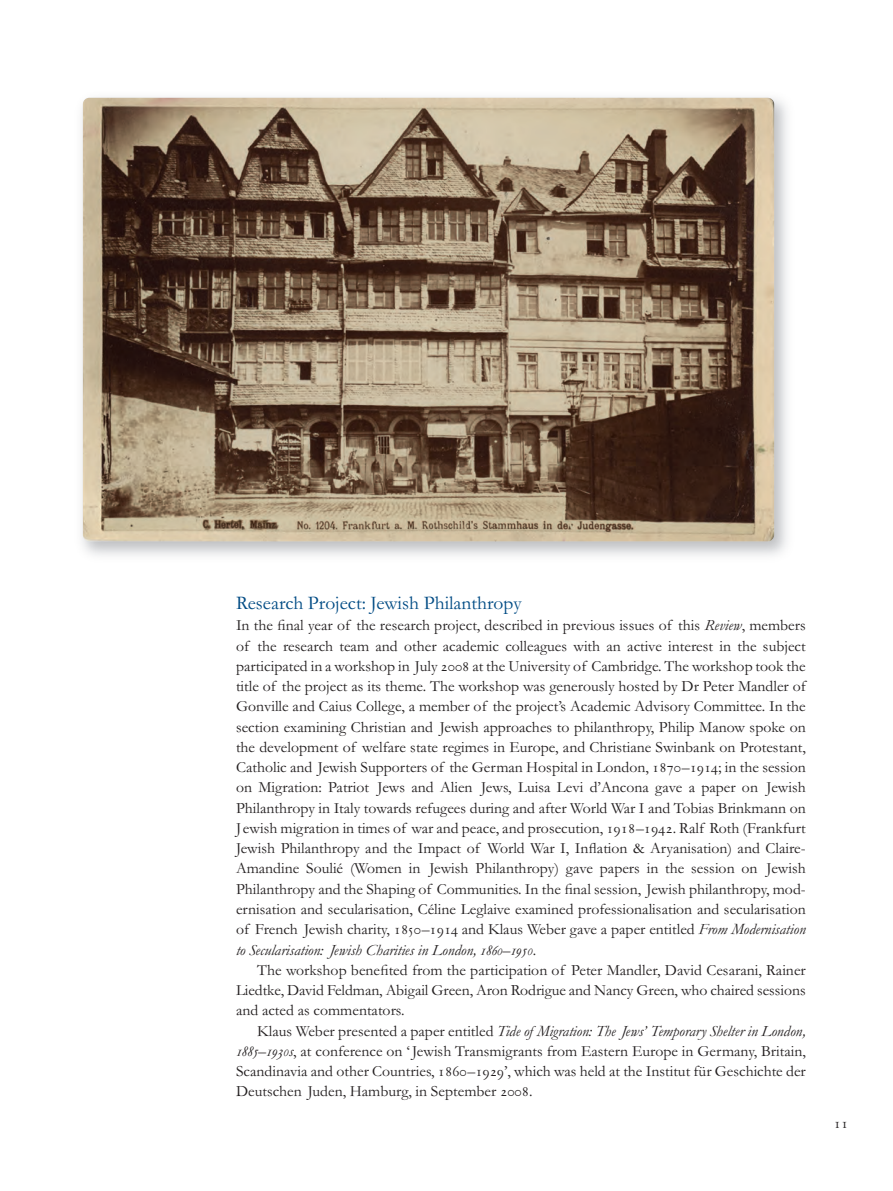
<style>
.page{position:relative;width:893px;height:1191px;background:#fff}
.page>*{position:absolute;margin:0;border:0;box-sizing:border-box;transform-origin:0 0}
.t1{font:19.5px "Garamond";color:#004b84}
.t2{font:15.75px/20.2px "Garamond";color:#231f20;text-align:justify}
.t3{font:15.75px "Garamond Expert";color:#231f20}
.s1{font-style:italic}
.s2{font-family:"Garamond Expert"}
.s3{font-family:"Garamond Expert";font-style:italic}
</style>
<div class="page">
<img style="left:81px;top:97px;width:706px;height:459px">
<img style="left:83px;top:98px;width:691px;height:443px;border-radius:6px">
<p class="t1" style="left:236px;top:596px;width:287px">Research Project: Jewish Philanthropy</p>
<p class="t2" style="left:236px;top:617px;width:571px">In the final year of the research project, described in previous issues of this <span class="s1">Review</span>, members of the research team and other academic colleagues with an active interest in the subject participated in a workshop in July <span class="s2">2008</span> at the University of Cambridge. The workshop took the title of the project as its theme. The workshop was generously hosted by Dr Peter Mandler of Gonville and Caius College, a member of the project’s Academic Advisory Committee. In the section examining Christian and Jewish approaches to philanthropy, Philip Manow spoke on the development of welfare state regimes in Europe, and Christiane Swinbank on Protestant, Catholic and Jewish Supporters of the German Hospital in London, <span class="s2">1870</span>–<span class="s2">1914</span>; in the session on Migration: Patriot Jews and Alien Jews, Luisa Levi d’Ancona gave a paper on Jewish Philanthropy in Italy towards refugees during and after World War I and Tobias Brinkmann on Jewish migration in times of war and peace, and prosecution, <span class="s2">1918</span>–<span class="s2">1942</span>. Ralf Roth (Frankfurt Jewish Philanthropy and the Impact of World War I, Inflation &amp; Aryanisation) and Claire-Amandine Soulié (Women in Jewish Philanthropy) gave papers in the session on Jewish Philanthropy and the Shaping of Communities. In the final session, Jewish philanthropy, mod&shy;ernisation and secularisation, Céline Leglaive examined professionalisation and secularisation of French Jewish charity, <span class="s2">1850</span>–<span class="s2">1914</span> and Klaus Weber gave a paper entitled <span class="s1">From Modernisation to Secularisation: Jewish Charities in London,</span> <span class="s3">1860</span><span class="s1">–</span><span class="s3">1950</span>.</p>
<p class="t2" style="left:236px;top:961px;width:571px;text-indent:21px">The workshop benefited from the participation of Peter Mandler, David Cesarani, Rainer Liedtke, David Feldman, Abigail Green, Aron Rodrigue and Nancy Green, who chaired sessions and acted as commentators.</p>
<p class="t2" style="left:236px;top:1022px;width:571px;text-indent:21px">Klaus Weber presented a paper entitled <span class="s1">Tide of Migration: The Jews’ Temporary Shelter in London, </span><span class="s3">1885</span><span class="s1">–</span><span class="s3">1930</span><span class="s1">s</span>, at conference on ‘ Jewish Transmigrants from Eastern Europe in Germany, Britain, Scandinavia and other Countries, <span class="s2">1860</span>–<span class="s2">1929</span>’, which was held at the Institut für Geschichte der Deutschen Juden, Hamburg, in September <span class="s2">2008</span>.</p>
<p class="t3" style="left:834px;top:1112px;width:16px">11</p>
</div>
